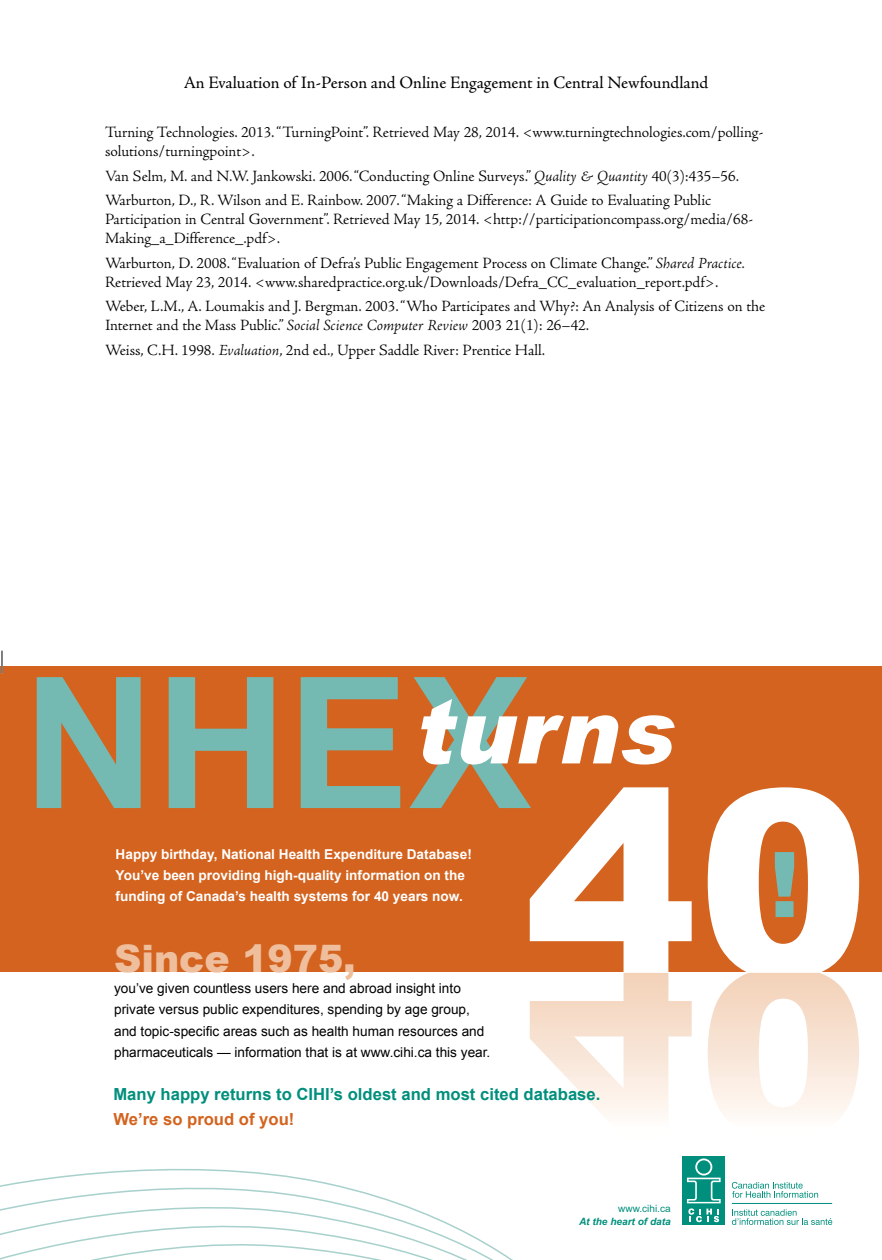
<style>
.page{position:relative;width:882px;height:1260px;background:#fff}
.page>*{position:absolute;margin:0;border:0;box-sizing:border-box;transform-origin:0 0}
.t1{font:700 182.88px "Arial";color:#74bab2}
.t2{font:italic 900 90.83px "Arial";color:#fff}
.t3{font:900 90.83px "Arial";color:#74bab2}
.t4{font:900 37.8px "Arial";color:#eebe9d}
.t5{font:17.5px "Adobe Jenson Pro";letter-spacing:-.005em;color:#000}
.t6{font:700 16.62px "Arial";color:#008f7c}
.t7{font:700 16.62px "Arial";color:#d3631e}
.t8{font:300 15.75px/18.9px "Adobe Jenson Pro";color:#000}
.t9{font:13.65px/21.2px "Arial";color:#000}
.t10{font:700 13.65px/21.2px "Arial";color:#fff}
.t11{font:italic 700 10.15px "Arial";color:#008f7c}
.t12{font:10.15px "Arial";color:#008f7c}
.s1{font-style:italic}
</style>
<div class="page">
<div style="left:0;top:666px;width:882px;height:306px;background:#d3631e"></div>
<svg style="left:530px;top:787px;width:329px;height:185px;fill:#fff"></svg>
<svg style="left:530px;top:973px;width:329px;height:145px"></svg>
<hr style="left:1px;top:651px;width:2px;height:22px;background:#fff">
<svg style="left:2px;top:651px;width:1px;height:22px"></svg>
<svg style="left:0;top:1158px;width:833px;height:102px"></svg>
<p class="t5" style="left:184px;top:73px;width:526px">An Evaluation of In-Person and Online Engagement in Central Newfoundland</p>
<p class="t8" style="left:105px;top:123px;width:660px">Turning Technologies. 2013. “TurningPoint”. Retrieved May 28, 2014. &lt;www.turningtechnologies.com/polling&shy;solutions/turningpoint&gt;.</p>
<p class="t8" style="left:105px;top:164px;width:636px;line-height:24.5px">Van Selm, M. and N.W. Jankowski. 2006. “Conducting Online Surveys.” <span class="s1">Quality &amp; Quantity</span> 40(3):435–56.<br>Warburton, D., R. Wilson and E. Rainbow. 2007. “Making a Difference: A Guide to Evaluating Public</p>
<p class="t8" style="left:105px;top:210px;width:650px">Participation in Central Government”. Retrieved May 15, 2014. &lt;http://participationcompass.org/media/68-<br>Making_a_Difference_.pdf&gt;.</p>
<p class="t8" style="left:105px;top:254px;width:642px">Warburton, D. 2008. “Evaluation of Defra’s Public Engagement Process on Climate Change.” <span class="s1">Shared Practice.<br></span>Retrieved May 23, 2014. &lt;www.sharedpractice.org.uk/Downloads/Defra_CC_evaluation_report.pdf&gt;.</p>
<p class="t8" style="left:105px;top:297px;width:662px">Weber, L.M., A. Loumakis and J. Bergman. 2003. “Who Participates and Why?: An Analysis of Citizens on the<br>Internet and the Mass Public.” <span class="s1">Social Science Computer Review</span> 2003 21(1): 26–42.</p>
<p class="t8" style="left:105px;top:341px;width:442px">Weiss, C.H. 1998. <span class="s1">Evaluation</span>, 2nd ed., Upper Saddle River: Prentice Hall.</p>
<h1 class="t1" style="left:23px;top:622px;width:510px">NHEX</h1>
<h2 class="t2" style="left:415px;top:675px;width:262px">turns</h2>
<p class="t10" style="left:116px;top:844px;width:358px">Happy birthday, National Health Expenditure Database!<br>You’ve been providing high-quality information on the funding of Canada’s health systems for 40 years now.</p>
<h3 class="t4" style="left:114px;top:931px;width:243px">Since 1975,</h3>
<p class="t9" style="left:114px;top:978px;width:378px">you’ve given countless users here and abroad insight into private versus public expenditures, spending by age group, and topic-specific areas such as health human resources and pharmaceuticals — information that is at www.cihi.ca this year.</p>
<p class="t6" style="left:113px;top:1083px;width:488px">Many happy returns to CIHI’s oldest and most cited database.</p>
<p class="t7" style="left:113px;top:1108px;width:183px">We’re so proud of you!</p>
<p class="t12" style="left:618px;top:1201px;width:54px">www.cihi.ca</p>
<p class="t11" style="left:579px;top:1215px;width:93px">At the heart of data</p>
<h2 class="t3" style="left:769px;top:819px;width:32px">!</h2>
</div>
